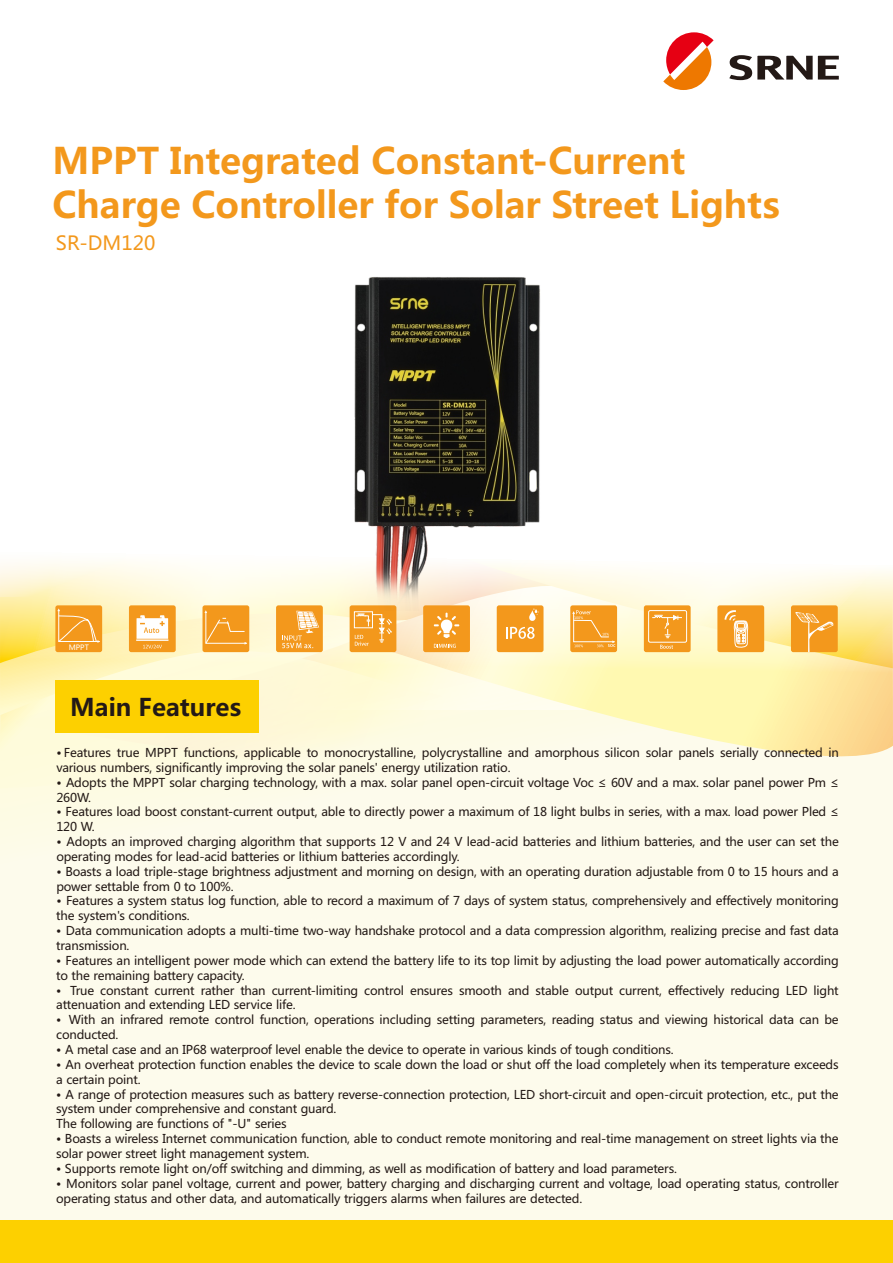
<style>
.page{position:relative;width:893px;height:1263px;background:#fff}
.page>*{position:absolute;margin:0;border:0;box-sizing:border-box;transform-origin:0 0}
.t1{font:700 36px/44.4px "Microsoft Ya Hei";color:#f3981c}
.t2{font:700 24px "Microsoft Ya Hei";color:#231916}
.t3{font:19.2px "Microsoft Ya Hei";color:#f3981c}
.t4{font:12px/14.9px "Microsoft Ya Hei";letter-spacing:-.015em;color:#231916}
.t5{font:7.2px "Microsoft Ya Hei";color:#fff}
.s1{font-size:19.35px}
</style>
<div class="page">
<div style="left:0;top:710px;width:893px;height:553px;background:#fdfbec"></div>
<svg style="left:0;top:562px;width:893px;height:232px"></svg>
<div style="left:55px;top:680px;width:204px;height:52px;background:#fdd000"></div>
<div style="left:0;top:1220px;width:893px;height:43px;background:#fdd000"></div>
<div style="left:129px;top:605px;width:47px;height:47px;background:#f3981c;border-radius:2px"></div>
<svg style="left:136px;top:615px;width:32px;height:34px"></svg>
<div style="left:202px;top:605px;width:47px;height:47px;background:#f3981c;border-radius:2px"></div>
<svg style="left:204px;top:610px;width:43px;height:35px"></svg>
<div style="left:276px;top:605px;width:47px;height:47px;background:#f3981c;border-radius:2px"></div>
<svg style="left:282px;top:611px;width:37px;height:37px"></svg>
<div style="left:350px;top:605px;width:46px;height:47px;background:#f3981c;border-radius:2px"></div>
<div style="left:354px;top:611px;width:19px;height:17px;border:1px solid #fff"></div>
<svg style="left:355px;top:614px;width:37px;height:32px"></svg>
<div style="left:423px;top:605px;width:47px;height:47px;background:#f3981c;border-radius:2px"></div>
<svg style="left:434px;top:644px;width:22px;height:4px"></svg>
<svg style="left:434px;top:613px;width:25px;height:25px"></svg>
<div style="left:570px;top:605px;width:47px;height:47px;background:#f3981c;border-radius:2px"></div>
<svg style="left:572px;top:610px;width:43px;height:37px"></svg>
<div style="left:644px;top:605px;width:47px;height:47px;background:#f3981c;border-radius:2px"></div>
<svg style="left:660px;top:645px;width:13px;height:4px"></svg>
<div style="left:648px;top:610px;width:39px;height:32px;border:1px solid #fff;border-radius:2px"></div>
<svg style="left:652px;top:615px;width:30px;height:23px"></svg>
<div style="left:497px;top:605px;width:46px;height:47px;background:#f3981c;border-radius:2px"></div>
<svg style="left:529px;top:611px;width:10px;height:10px"></svg>
<svg style="left:506px;top:627px;width:29px;height:12px"></svg>
<div style="left:717px;top:605px;width:47px;height:47px;background:#f3981c;border-radius:2px"></div>
<svg style="left:724px;top:610px;width:24px;height:116px"></svg>
<div style="left:791px;top:605px;width:47px;height:47px;background:#f3981c;border-radius:2px"></div>
<svg style="left:795px;top:612px;width:38px;height:40px"></svg>
<div style="left:55px;top:605px;width:47px;height:47px;background:#f3981c;border-radius:2px"></div>
<svg style="left:57px;top:608px;width:43px;height:35px"></svg>
<img style="left:349px;top:277px;width:194px;height:334px">
<svg style="left:663px;top:32px;width:51px;height:58px"></svg>
<svg style="left:729px;top:55px;width:110px;height:25px"></svg>
<h1 class="t1" style="left:52px;top:141px;width:729px">MPPT Integrated Constant-Current<br>Charge Controller for Solar Street Lights</h1>
<h3 class="t3" style="left:56px;top:234px;width:101px">SR-<span class="s1">DM12</span>0</h3>
<p class="t5" style="left:69px;top:644px;width:22px">MPPT</p>
<h2 class="t2" style="left:70px;top:696px;width:172px">Main Features</h2>
<p class="t4" style="left:56px;top:746px;width:784px">• Features true MPPT functions, applicable to monocrystalline, polycrystalline and amorphous silicon solar panels serially connected in various numbers, significantly improving the solar panels' energy utilization ratio.</p>
<p class="t4" style="left:56px;top:776px;width:784px">• Adopts the MPPT solar charging technology, with a max. solar panel open-circuit voltage Voc ≤ 60V and a max. solar panel power Pm ≤<br>260W.</p>
<p class="t4" style="left:56px;top:805px;width:784px">• Features load boost constant-current output, able to directly power a maximum of 18 light bulbs in series, with a max. load power Pled ≤<br>120 W.</p>
<p class="t4" style="left:56px;top:835px;width:784px">• Adopts an improved charging algorithm that supports 12 V and 24 V lead-acid batteries and lithium batteries, and the user can set the operating modes for lead-acid batteries or lithium batteries accordingly.</p>
<p class="t4" style="left:56px;top:865px;width:784px">• Boasts a load triple-stage brightness adjustment and morning on design, with an operating duration adjustable from 0 to 15 hours and a power settable from 0 to 100%.</p>
<p class="t4" style="left:56px;top:895px;width:784px">• Features a system status log function, able to record a maximum of 7 days of system status, comprehensively and effectively monitoring the system's conditions.</p>
<p class="t4" style="left:56px;top:924px;width:784px">• Data communication adopts a multi-time two-way handshake protocol and a data compression algorithm, realizing precise and fast data transmission.</p>
<p class="t4" style="left:56px;top:954px;width:784px">• Features an intelligent power mode which can extend the battery life to its top limit by adjusting the load power automatically according to the remaining battery capacity.</p>
<p class="t4" style="left:56px;top:984px;width:784px">• True constant current rather than current-limiting control ensures smooth and stable output current, effectively reducing LED light attenuation and extending LED service life.</p>
<p class="t4" style="left:56px;top:1013px;width:784px">• With an infrared remote control function, operations including setting parameters, reading status and viewing historical data can be conducted.</p>
<p class="t4" style="left:56px;top:1043px;width:619px">• A metal case and an IP68 waterproof level enable the device to operate in various kinds of tough conditions.</p>
<p class="t4" style="left:56px;top:1058px;width:784px">• An overheat protection function enables the device to scale down the load or shut off the load completely when its temperature exceeds a certain point.</p>
<p class="t4" style="left:56px;top:1088px;width:784px">• A range of protection measures such as battery reverse-connection protection, LED short-circuit and open-circuit protection, etc., put the system under comprehensive and constant guard.<br>The following are functions of "-U" series</p>
<p class="t4" style="left:56px;top:1132px;width:784px">• Boasts a wireless Internet communication function, able to conduct remote monitoring and real-time management on street lights via the solar power street light management system.</p>
<p class="t4" style="left:56px;top:1162px;width:622px">• Supports remote light on/off switching and dimming, as well as modification of battery and load parameters.</p>
<p class="t4" style="left:56px;top:1177px;width:784px">• Monitors solar panel voltage, current and power, battery charging and discharging current and voltage, load operating status, controller operating status and other data, and automatically triggers alarms when failures are detected.</p>
</div>
